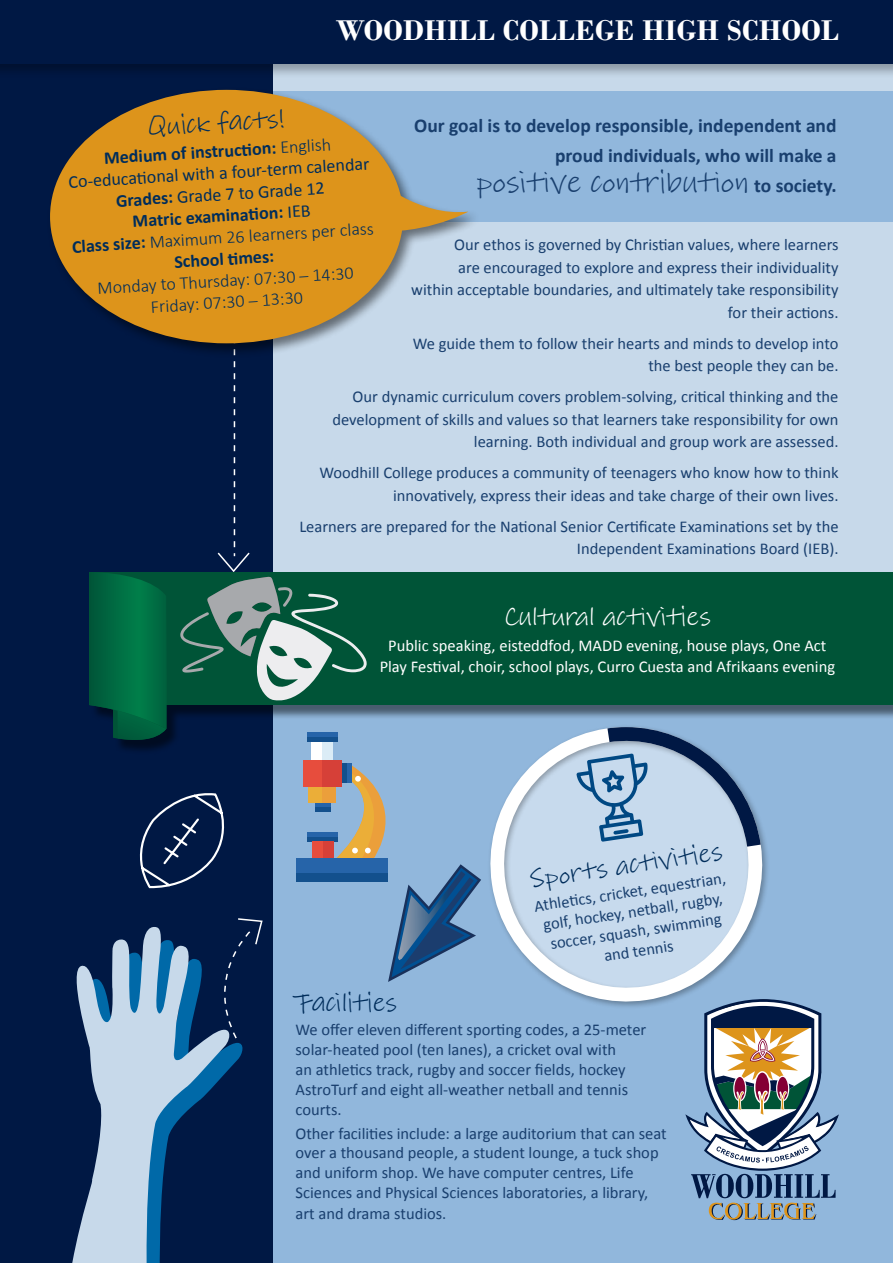
<style>
.page{position:relative;width:893px;height:1263px;background:#fff}
.page>*{position:absolute;margin:0;border:0;box-sizing:border-box;transform-origin:0 0}
.t1{font:31.5px "Lindsey";color:#193f6e}
.t2{font:700 30px "Bodoni";letter-spacing:.01em;color:#fff}
.t3{font:27px "Lindsey";color:#002d5b}
.t4{font:27px "Lindsey";color:#fff}
.t5{font:700 19.5px/30px "Calibri";color:#193f6e;text-align:right}
.t6{font:700 18px/21.6px "Calibri";color:#002d5b;text-align:center}
.t7{font:300 18px/21.5px "Calibri";color:#002d5b;text-align:center}
.t8{font:16.5px/22.5px "Calibri";color:#193f6e;text-align:right}
.t9{font:16.5px/21px "Calibri";color:#fff;text-align:center}
.s1{font-weight:300}
.s2{font-weight:400}
.s3{font-family:"Calibri";font-weight:700;font-size:19.5px}
</style>
<div class="page">
<div style="left:0;top:16px;width:893px;height:1247px;background:#c7d9ea"></div>
<div style="left:238px;top:91px;width:655px;height:131px;background:#91b7dc"></div>
<div style="left:0;top:658px;width:893px;height:605px;background:#91b7dc"></div>
<div style="left:0;top:0;width:272px;height:1263px;background:#001844"></div>
<div style="left:0;top:0;width:893px;height:78px;background:#000;opacity:.3"></div>
<div style="left:0;top:0;width:893px;height:64px;background:#001844"></div>
<div style="left:47px;top:87px;width:435px;height:271px;background:#000;opacity:.5"></div>
<div style="left:50px;top:90px;width:353px;height:253px;background:#dd941b;border-radius:50%"></div>
<svg style="left:395px;top:178px;width:73px;height:61px"></svg>
<div style="left:91px;top:574px;width:802px;height:180px;background:#000;opacity:.5"></div>
<div style="left:89px;top:572px;width:804px;height:133px;background:#005437"></div>
<svg style="left:90px;top:573px;width:76px;height:169px"></svg>
<svg style="left:180px;top:297px;width:187px;height:403px"></svg>
<svg style="left:388px;top:864px;width:93px;height:118px"></svg>
<svg style="left:238px;top:918px;width:25px;height:27px"></svg>
<svg style="left:233px;top:940px;width:12px;height:125px"></svg>
<svg style="left:72px;top:927px;width:161px;height:336px"></svg>
<div style="left:308px;top:832px;width:30px;height:9px;background:#2664a9"></div>
<hr style="left:308px;top:837px;width:30px;height:4px;background:#13508d">
<div style="left:312px;top:841px;width:22px;height:17px;background:#e74d3d"></div>
<div style="left:323px;top:841px;width:11px;height:17px;background:#d64038"></div>
<div style="left:296px;top:858px;width:92px;height:23px;background:#2664a9"></div>
<div style="left:296px;top:873px;width:92px;height:8px;background:#13508d"></div>
<div style="left:308px;top:732px;width:30px;height:10px;background:#2664a9"></div>
<div style="left:308px;top:737px;width:30px;height:5px;background:#13508d"></div>
<div style="left:315px;top:803px;width:16px;height:8px;background:#2664a9"></div>
<hr style="left:315px;top:807px;width:16px;height:4px;background:#13508d">
<div style="left:312px;top:742px;width:21px;height:18px;background:#fff"></div>
<div style="left:322px;top:742px;width:11px;height:18px;background:#dbecf6"></div>
<div style="left:309px;top:787px;width:27px;height:16px;background:#ebae38"></div>
<div style="left:322px;top:787px;width:14px;height:16px;background:#eb9f3b"></div>
<div style="left:303px;top:760px;width:39px;height:27px;background:#e74d3d"></div>
<div style="left:323px;top:760px;width:19px;height:27px;background:#d64038"></div>
<div style="left:342px;top:763px;width:10px;height:20px;background:#2664a9"></div>
<div style="left:342px;top:763px;width:5px;height:20px;background:#13508d"></div>
<svg style="left:336px;top:765px;width:50px;height:93px"></svg>
<svg style="left:139px;top:793px;width:86px;height:96px"></svg>
<svg style="left:481px;top:717px;width:291px;height:290px;fill:#c7daed"></svg>
<svg style="left:576px;top:727px;width:196px;height:137px"></svg>
<svg style="left:685px;top:994px;width:154px;height:226px"></svg>
<h2 class="t2" style="left:336px;top:13px;width:505px">WOODHILL COLLEGE HIGH SCHOOL</h2>
<h3 class="t3" style="left:147px;top:114px;width:138px;rotate:-4deg">Quick facts!</h3>
<p class="t6" style="left:65px;top:150px;width:304px;rotate:-4deg">Medium of instructi on: <span class="s1">English<br></span><span class="s2">Co-educati onal with a four-term calendar<br></span>Grades: <span class="s2">Grade 7 to Grade 12<br></span>Matric examinati on: <span class="s2">IEB<br></span>Class size: <span class="s1">Maximum 26 learners per class<br></span>School ti mes:</p>
<p class="t7" style="left:97px;top:278px;width:258px;rotate:-4deg">Monday to Thursday: 07:30 – 14:30<br>Friday: 07:30 – 13:30</p>
<p class="t5" style="left:414px;top:109px;width:424px">Our goal is to develop responsible, independent and proud individuals, who will make a</p>
<h1 class="t1" style="left:476px;top:166px;width:362px">positive contribution <span class="s3">to society.</span></h1>
<p class="t8" style="left:411px;top:234px;width:429px">Our ethos is governed by Christian values, where learners<br>are encouraged to explore and express their individuality<br>within acceptable boundaries, and ultimately take responsibility for their actions.</p>
<p class="t8" style="left:413px;top:332px;width:427px">We guide them to follow their hearts and minds to develop into the best people they can be.</p>
<p class="t8" style="left:332px;top:386px;width:508px">Our dynamic curriculum covers problem-solving, critical thinking and the development of skills and values so that learners take responsibility for own learning. Both individual and group work are assessed.</p>
<p class="t8" style="left:320px;top:462px;width:520px">Woodhill College produces a community of teenagers who know how to think innovatively, express their ideas and take charge of their own lives.</p>
<p class="t8" style="left:299px;top:515px;width:541px">Learners are prepared for the National Senior Certificate Examinations set by the<br>Independent Examinations Board (IEB).</p>
<h3 class="t4" style="left:504px;top:603px;width:209px">Cultural activities</h3>
<p class="t9" style="left:380px;top:635px;width:457px">Public speaking, eisteddfod, MADD evening, house plays, One Act<br>Play Festival, choir, school plays, Curro Cuesta and Afrikaans evening</p>
<h3 class="t3" style="left:528px;top:867px;width:196px;rotate:-9deg">Sports activities</h3>
<p class="t8" style="left:533px;top:895px;width:195px;line-height:19.8px;text-align:center;rotate:-8deg">Athleti cs, cricket, equestrian, golf, hockey, netball, rugby, soccer, squash, swimming and tennis</p>
<h3 class="t3" style="left:296px;top:989px;width:103px">Facilities</h3>
<p class="t8" style="left:296px;top:1020px;width:352px;line-height:19.8px;text-align:left">We offer eleven different sporting codes, a 25-meter solar-heated pool (ten lanes), a cricket oval with<br>an athletics track, rugby and soccer fields, hockey AstroTurf and eight all-weather netball and tennis courts.</p>
<p class="t8" style="left:296px;top:1123px;width:373px;line-height:20.1px;text-align:left">Other facilities include: a large auditorium that can seat over a thousand people, a student lounge, a tuck shop and uniform shop. We have computer centres, Life Sciences and Physical Sciences laboratories, a library, art and drama studios.</p>
</div>
